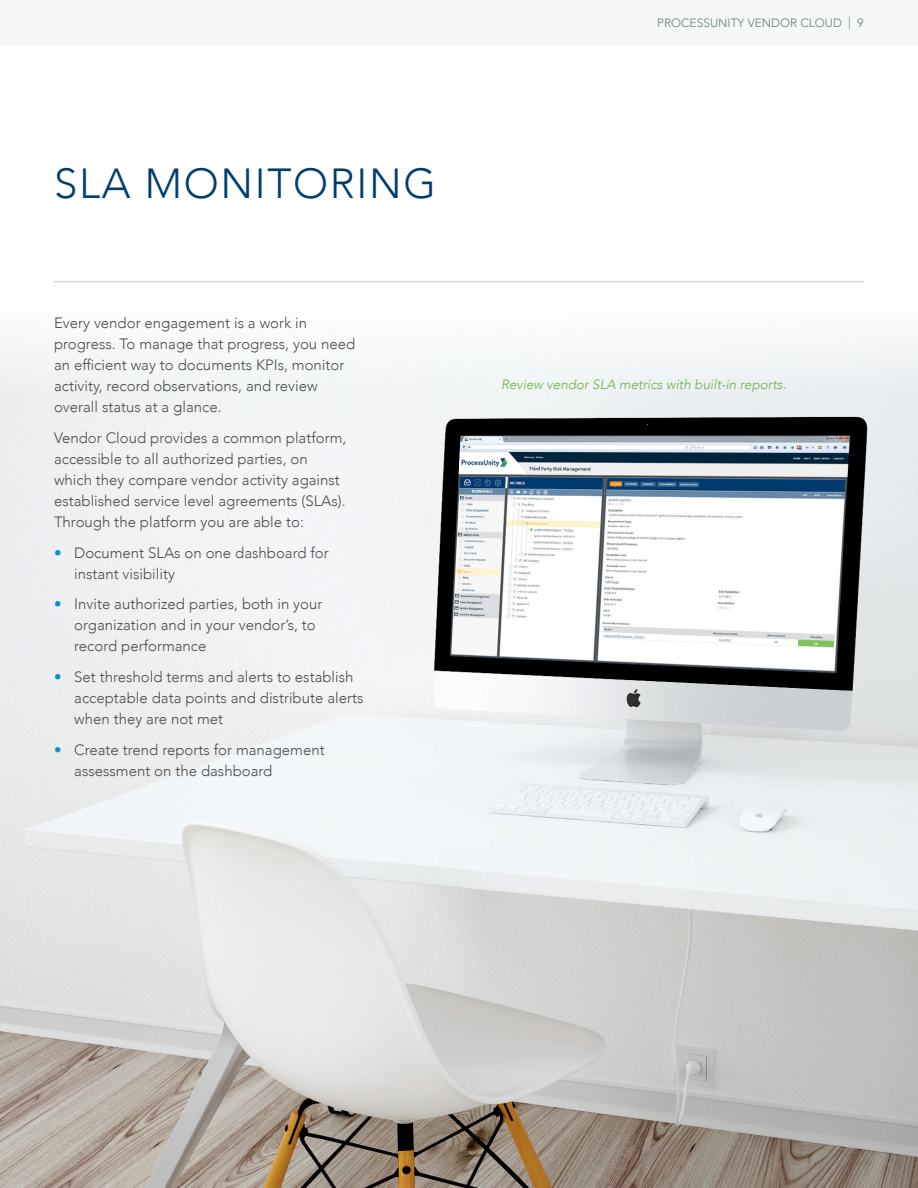
<style>
.page{position:relative;width:918px;height:1188px;background:#fff}
.page>*{position:absolute;margin:0;border:0;box-sizing:border-box;transform-origin:0 0}
.Headline{font:300 42px "Avenir";letter-spacing:.04em;color:#003d71}
.Body_Copy{font:300 15px/21px "Avenir";color:#4b4c4d}
.Body_Copy-2{font:italic 300 13.5px "Avenir";color:#6fb048}
.t1{font:300 12px "Avenir";color:#6b7d84}
.s1{font-weight:500;color:#0094ca}
.s2{font-size:12.45px}
</style>
<div class="page">
<div style="left:0;top:0;width:918px;height:45px;background:#f6f7f7"></div>
<img style="left:0;top:281px;width:918px;height:907px">
<p class="Headline" style="left:54px;top:158px;width:384px">SLA MONITORING</p>
<p class="Body_Copy" style="left:54px;top:313px;width:303px">Every vendor engagement is a work in progress. To manage that progress, you need an efficient way to documents KPIs, monitor activity, record observations, and review overall status at a glance.</p>
<p class="Body_Copy" style="left:54px;top:427px;width:294px">Vendor Cloud provides a common platform, accessible to all authorized parties, on which they compare vendor activity against established service level agreements (SLAs).<br>Through the platform you are able to:</p>
<p class="Body_Copy" style="left:74px;top:542px;width:256px;text-indent:-20px"><span class="s1">•</span> Document SLAs on one dashboard for instant visibility</p>
<p class="Body_Copy" style="left:74px;top:594px;width:250px;text-indent:-20px"><span class="s1">•</span> Invite authorized parties, both in your organization and in your vendor’s, to record performance</p>
<p class="Body_Copy" style="left:74px;top:666px;width:291px;text-indent:-20px"><span class="s1">•</span> Set threshold terms and alerts to establish acceptable data points and distribute alerts when they are not met</p>
<p class="Body_Copy" style="left:74px;top:739px;width:252px;text-indent:-20px"><span class="s1">•</span> Create trend reports for management assessment on the dashboard</p>
<p class="t1" style="left:657px;top:16px;width:208px">PROCESSUNITY VENDOR CLOUD <span class="s2">|</span> 9</p>
<p class="Body_Copy-2" style="left:501px;top:376px;width:287px">Review vendor SLA metrics with built-in reports.</p>
</div>
